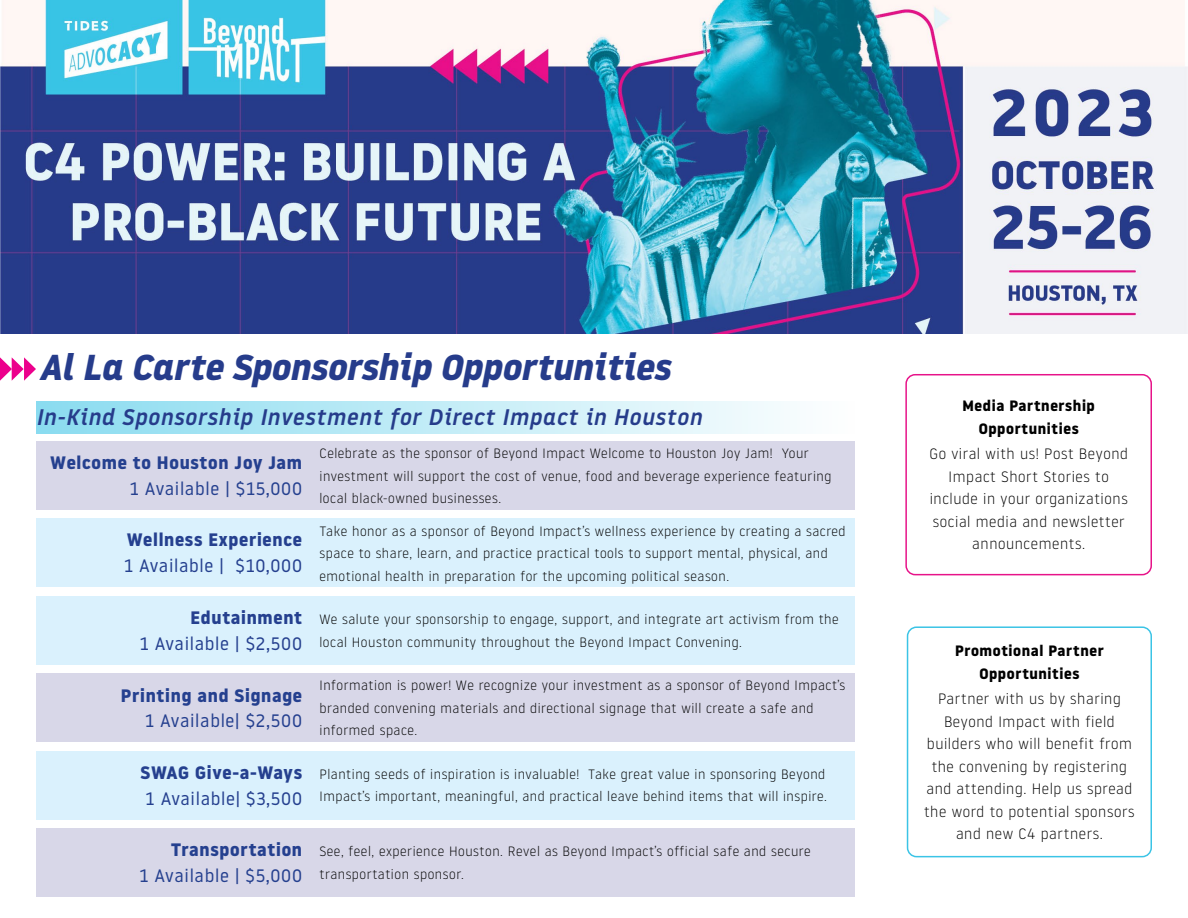
<style>
.page{position:relative;width:1188px;height:918px;background:#fff}
.page>*{position:absolute;margin:0;border:0;box-sizing:border-box;transform-origin:0 0}
.t1{font:italic 700 36px "Noway";color:#263c8b}
.t2{font:italic 500 22.5px "Noway";letter-spacing:.04em;color:#263c8b}
.t3{font:18px "Noway";letter-spacing:.04em;color:#25408f}
.t4{font:700 18px "Noway";letter-spacing:.04em;color:#25408f}
.t5{font:300 15px/22.5px "Noway";letter-spacing:.04em;color:#000;text-align:center}
.t6{font:700 15px/22.5px "Noway";letter-spacing:.04em;color:#000;text-align:center}
.t7{font:300 13.5px/22.5px "Noway";letter-spacing:.04em;color:#000}
</style>
<div class="page">
<img style="left:0;top:0;width:1188px;height:333px">
<div style="left:36px;top:596px;width:818px;height:69px;background:#daf1fd"></div>
<div style="left:36px;top:518px;width:818px;height:69px;background:#daf1fd"></div>
<div style="left:36px;top:674px;width:818px;height:68px;background:#d8d7e8"></div>
<div style="left:36px;top:751px;width:818px;height:68px;background:#daf1fd"></div>
<div style="left:36px;top:828px;width:818px;height:69px;background:#d8d7e8"></div>
<div style="left:36px;top:441px;width:818px;height:68px;background:#d8d7e8"></div>
<div style="left:36px;top:401px;width:818px;height:32px;background:linear-gradient(to right,#8adbf0,#fefefe)"></div>
<div style="left:905px;top:374px;width:247px;height:201px;border:2px solid #e71389;border-radius:9px"></div>
<div style="left:907px;top:626px;width:245px;height:231px;border:2px solid #3bc4e6;border-radius:9px"></div>
<svg style="left:0;top:357px;width:36px;height:24px"></svg>
<h1 class="t1" style="left:39px;top:342px;width:632px">Al La Carte Sponsorship Opportunities</h1>
<h2 class="t2" style="left:36px;top:402px;width:667px">In-Kind Sponsorship Investment for Direct Impact in Houston</h2>
<p class="t6" style="left:963px;top:395px;width:134px">Media Partnership<br>Opportunities</p>
<p class="t5" style="left:929px;top:442px;width:200px">Go viral with us! Post Beyond<br>Impact Short Stories to include in your organizations social media and newsletter announcements.</p>
<p class="t7" style="left:320px;top:442px;width:513px">Celebrate as the sponsor of Beyond Impact Welcome to Houston Joy Jam! Your investment will support the cost of venue, food and beverage experience featuring local black-owned businesses.</p>
<h3 class="t4" style="left:50px;top:452px;width:253px">Welcome to Houston Joy Jam</h3>
<h3 class="t3" style="left:130px;top:476px;width:174px">1 Available | $15,000</h3>
<p class="t7" style="left:320px;top:519px;width:528px">Take honor as a sponsor of Beyond Impact’s wellness experience by creating a sacred space to share, learn, and practice practical tools to support mental, physical, and emotional health in preparation for the upcoming political season.</p>
<h3 class="t4" style="left:127px;top:530px;width:177px">Wellness Experience</h3>
<h3 class="t3" style="left:124px;top:553px;width:180px">1 Available | $10,000</h3>
<h3 class="t4" style="left:190px;top:608px;width:113px">Edutainment</h3>
<h3 class="t3" style="left:140px;top:631px;width:164px">1 Available | $2,500</h3>
<h3 class="t4" style="left:121px;top:685px;width:183px">Printing and Signage</h3>
<h3 class="t3" style="left:145px;top:709px;width:158px">1 Available| $2,500</h3>
<h3 class="t4" style="left:141px;top:762px;width:163px">SWAG Give-a-Ways</h3>
<h3 class="t3" style="left:146px;top:786px;width:158px">1 Available| $3,500</h3>
<h3 class="t4" style="left:171px;top:840px;width:133px">Transportation</h3>
<h3 class="t3" style="left:140px;top:863px;width:164px">1 Available | $5,000</h3>
<p class="t7" style="left:320px;top:608px;width:521px">We salute your sponsorship to engage, support, and integrate art activism from the local Houston community throughout the Beyond Impact Convening.</p>
<p class="t7" style="left:320px;top:674px;width:527px">Information is power! We recognize your investment as a sponsor of Beyond Impact’s branded convening materials and directional signage that will create a safe and informed space.</p>
<p class="t7" style="left:320px;top:762px;width:509px">Planting seeds of inspiration is invaluable! Take great value in sponsoring Beyond<br>Impact’s important, meaningful, and practical leave behind items that will inspire.</p>
<p class="t7" style="left:320px;top:840px;width:493px">See, feel, experience Houston. Revel as Beyond Impact’s official safe and secure transportation sponsor.</p>
<p class="t6" style="left:955px;top:640px;width:150px">Promotional Partner<br>Opportunities</p>
<p class="t5" style="left:924px;top:687px;width:212px">Partner with us by sharing<br>Beyond Impact with field builders who will benefit from the convening by registering and attending. Help us spread the word to potential sponsors and new C4 partners.</p>
</div>
